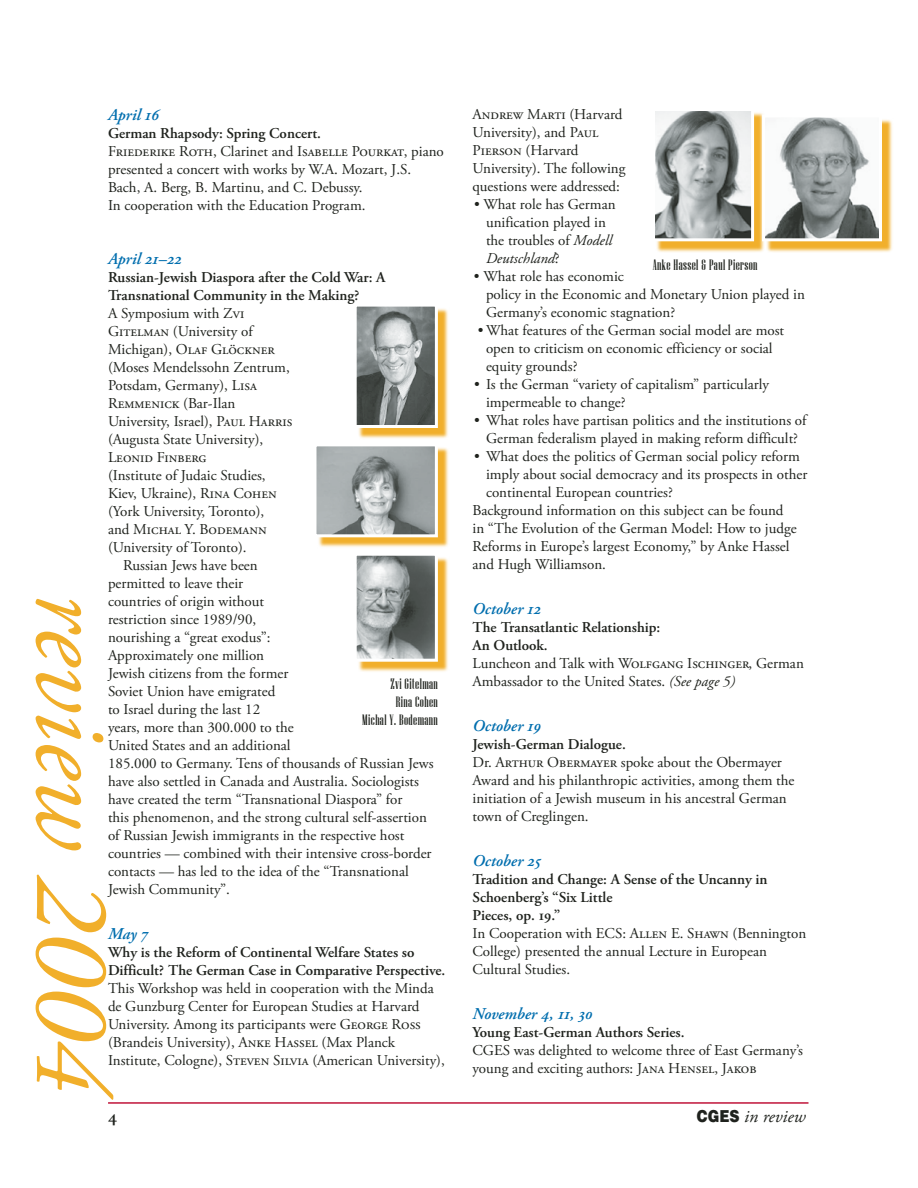
<style>
.page{position:relative;width:918px;height:1188px;background:#fff}
.page>*{position:absolute;margin:0;border:0;box-sizing:border-box;transform-origin:0 0}
.t1{font:italic 108px "Adobe Garamond Pro";color:#f1af2b}
.t2{font:italic 18px "Adobe Garamond Pro";color:#1f221d}
.t3{font:italic 600 16.5px "Adobe Garamond Pro";color:#006eae}
.t4{font:15px/18px "Adobe Garamond Pro";color:#1f221d}
.t5{font:600 15px/18px "Adobe Garamond Pro";color:#1f221d}
.t6{font:15px/18px "Adobe Garamond Pro";letter-spacing:-.06em;color:#1f221d}
.t7{font:15px/18px "Adobe Garamond Pro";letter-spacing:-.065em;color:#1f221d;text-align:center}
.t8{font:15px/18px "Niagara Solid";letter-spacing:.025em;color:#1f221d;text-align:right}
.s1{font-style:italic}
.s2{font-family:"Helvetica";font-weight:900;font-style:normal;font-size:16.5px}
</style>
<div class="page">
<hr style="left:108px;top:1102px;width:700px;height:2px;background:#c01439">
<svg style="left:358px;top:308px;width:90px;height:131px;background:#f4c465"></svg>
<img style="left:358px;top:308px;width:76px;height:116px">
<div style="left:354px;top:304px;width:84px;height:124px;border:3px solid #fff"></div>
<svg style="left:318px;top:447px;width:131px;height:100px;background:#f4c668"></svg>
<img style="left:318px;top:447px;width:116px;height:86px">
<div style="left:314px;top:443px;width:124px;height:94px;border:3px solid #fff"></div>
<svg style="left:358px;top:557px;width:90px;height:115px;background:#f4c566"></svg>
<img style="left:358px;top:557px;width:76px;height:101px">
<div style="left:354px;top:553px;width:84px;height:109px;border:3px solid #fff"></div>
<svg style="left:656px;top:112px;width:108px;height:140px;background:#f3be55"></svg>
<img style="left:656px;top:112px;width:94px;height:125px">
<div style="left:652px;top:108px;width:102px;height:133px;border:3px solid #fff"></div>
<svg style="left:766px;top:119px;width:127px;height:133px;background:#f4c567"></svg>
<img style="left:766px;top:118px;width:112px;height:119px">
<div style="left:762px;top:114px;width:120px;height:127px;border:3px solid #fff"></div>
<p class="t3" style="left:108px;top:105px;width:52px">April 16</p>
<p class="t5" style="left:108px;top:124px;width:215px">German Rhapsody: Spring Concert.</p>
<p class="t4" style="left:108px;top:143px;width:337px">Friederike Roth, Clarinet and Isabelle Pourkat, piano presented a concert with works by W.A. Mozart, J.S.<br>Bach, A. Berg, B. Martinu, and C. Debussy.<br>In cooperation with the Education Program.</p>
<p class="t3" style="left:108px;top:249px;width:75px">April 21–22</p>
<p class="t5" style="left:108px;top:268px;width:279px">Russian-Jewish Diaspora after the Cold War: A<br>Transnational Community in the Making?</p>
<p class="t4" style="left:108px;top:305px;width:138px">A Symposium with Zvi</p>
<p class="t4" style="left:108px;top:323px;width:148px">Gitelman (University of</p>
<p class="t4" style="left:108px;top:341px;width:168px">Michigan), Olaf Glöckner</p>
<p class="t4" style="left:108px;top:359px;width:183px">(Moses Mendelssohn Zentrum,</p>
<p class="t4" style="left:108px;top:377px;width:150px">Potsdam, Germany), Lisa</p>
<p class="t4" style="left:108px;top:395px;width:129px">Remmenick (Bar-Ilan</p>
<p class="t4" style="left:108px;top:413px;width:186px">University, Israel), Paul Harris</p>
<p class="t4" style="left:108px;top:431px;width:157px">(Augusta State University),</p>
<p class="t4" style="left:108px;top:449px;width:100px">Leonid Finberg</p>
<p class="t4" style="left:108px;top:467px;width:159px">(Institute of Judaic Studies,</p>
<p class="t4" style="left:108px;top:485px;width:170px">Kiev, Ukraine), Rina Cohen</p>
<p class="t4" style="left:108px;top:503px;width:158px">(York University, Toronto),</p>
<p class="t4" style="left:108px;top:521px;width:160px">and Michal Y. Bodemann</p>
<p class="t4" style="left:108px;top:539px;width:140px">(University of Toronto).</p>
<p class="t4" style="left:123px;top:557px;width:136px">Russian Jews have been</p>
<p class="t4" style="left:108px;top:575px;width:137px">permitted to leave their</p>
<p class="t4" style="left:108px;top:593px;width:158px">countries of origin without</p>
<p class="t4" style="left:108px;top:611px;width:150px">restriction since 1989/90,</p>
<p class="t4" style="left:108px;top:629px;width:164px">nourishing a “great exodus”:</p>
<p class="t4" style="left:108px;top:647px;width:158px">Approximately one million</p>
<p class="t4" style="left:108px;top:665px;width:182px">Jewish citizens from the former</p>
<p class="t4" style="left:108px;top:683px;width:169px">Soviet Union have emigrated</p>
<p class="t4" style="left:108px;top:701px;width:154px">to Israel during the last 12</p>
<p class="t4" style="left:108px;top:719px;width:187px">years, more than 300.000 to the</p>
<p class="t4" style="left:108px;top:737px;width:184px">United States and an additional</p>
<p class="t4" style="left:108px;top:755px;width:327px">185.000 to Germany. Tens of thousands of Russian Jews</p>
<p class="t4" style="left:108px;top:773px;width:313px">have also settled in Canada and Australia. Sociologists</p>
<p class="t4" style="left:108px;top:791px;width:296px">have created the term “Transnational Diaspora” for</p>
<p class="t4" style="left:108px;top:809px;width:321px">this phenomenon, and the strong cultural self-assertion</p>
<p class="t4" style="left:108px;top:827px;width:298px">of Russian Jewish immigrants in the respective host</p>
<p class="t4" style="left:108px;top:845px;width:325px">countries — combined with their intensive cross-border</p>
<p class="t4" style="left:108px;top:863px;width:302px">contacts — has led to the idea of the “Transnational</p>
<p class="t4" style="left:108px;top:881px;width:123px">Jewish Community”.</p>
<p class="t3" style="left:108px;top:924px;width:41px">May 7</p>
<p class="t5" style="left:108px;top:943px;width:339px">Why is the Reform of Continental Welfare States so<br>Difficult? The German Case in Comparative Perspective.</p>
<p class="t4" style="left:108px;top:980px;width:338px">This Workshop was held in cooperation with the Minda de Gunzburg Center for European Studies at Harvard University. Among its participants were George Ross (Brandeis University), Anke Hassel (Max Planck Institute, Cologne), Steven Silvia (American University),</p>
<h1 class="t1" style="left:136px;top:592px;width:509px;rotate:90deg">review 2004</h1>
<p class="t8" style="left:362px;top:675px;width:77px">Zvi Gitelman<br>Rina Cohen<br>Michal Y. Bodemann</p>
<p class="t4" style="left:472px;top:106px;width:155px">Andrew Marti (Harvard<br>University), and Paul<br>Pierson (Harvard<br>University). The following questions were addressed:</p>
<p class="t4" style="left:486px;top:196px;width:131px;text-indent:-12px">• What role has German unification played in the troubles of <span class="s1">Modell<br>Deutschland</span>?</p>
<p class="t4" style="left:486px;top:268px;width:320px;text-indent:-12px">• What role has economic<br>policy in the Economic and Monetary Union played in<br>Germany’s economic stagnation?</p>
<p class="t6" style="left:486px;top:322px;width:300px;text-indent:-8px">• What features of the German social model are most open to criticism on economic efficiency or social equity grounds?</p>
<p class="t4" style="left:486px;top:376px;width:285px;text-indent:-12px">• Is the German “variety of capitalism” particularly impermeable to change?</p>
<p class="t7" style="left:474px;top:412px;width:336px">• What roles have partisan politics and the institutions of<br>German federalism played in making reform difficult?</p>
<p class="t4" style="left:474px;top:448px;width:327px">• What does the politics of German social policy reform</p>
<p class="t4" style="left:486px;top:466px;width:323px">imply about social democracy and its prospects in other</p>
<p class="t4" style="left:486px;top:484px;width:188px">continental European countries?</p>
<p class="t4" style="left:472px;top:502px;width:313px">Background information on this subject can be found</p>
<p class="t4" style="left:472px;top:520px;width:326px">in “The Evolution of the German Model: How to judge</p>
<p class="t4" style="left:472px;top:538px;width:319px">Reforms in Europe’s largest Economy,” by Anke Hassel</p>
<p class="t4" style="left:472px;top:556px;width:135px">and Hugh Williamson.</p>
<p class="t3" style="left:472px;top:599px;width:70px">October 12</p>
<p class="t5" style="left:472px;top:618px;width:189px">The Transatlantic Relationship:<br>An Outlook.</p>
<p class="t4" style="left:472px;top:655px;width:333px">Luncheon and Talk with Wolfgang Ischinger, German<br>Ambassador to the United States. <span class="s1">(See page 5)</span></p>
<p class="t3" style="left:472px;top:716px;width:70px">October 19</p>
<p class="t5" style="left:472px;top:735px;width:155px">Jewish-German Dialogue.</p>
<p class="t4" style="left:472px;top:754px;width:324px">Dr. Arthur Obermayer spoke about the Obermayer Award and his philanthropic activities, among them the initiation of a Jewish museum in his ancestral German town of Creglingen.</p>
<p class="t3" style="left:472px;top:851px;width:70px">October 25</p>
<p class="t5" style="left:472px;top:870px;width:297px">Tradition and Change: A Sense of the Uncanny in<br>Schoenberg’s “Six Little<br>Pieces, op. 19.”</p>
<p class="t4" style="left:472px;top:925px;width:335px">In Cooperation with ECS: Allen E. Shawn (Bennington<br>College) presented the annual Lecture in European<br>Cultural Studies.</p>
<p class="t3" style="left:472px;top:1004px;width:122px">November 4, 11, 30</p>
<p class="t5" style="left:472px;top:1023px;width:214px">Young East-German Authors Series.</p>
<p class="t4" style="left:472px;top:1042px;width:332px">CGES was delighted to welcome three of East Germany’s young and exciting authors: Jana Hensel, Jakob</p>
<p class="t8" style="left:653px;top:256px;width:106px">Anke Hassel &amp; Paul Pierson</p>
<p class="t2" style="left:697px;top:1105px;width:110px"><span class="s2">CGES</span> in review</p>
</div>
